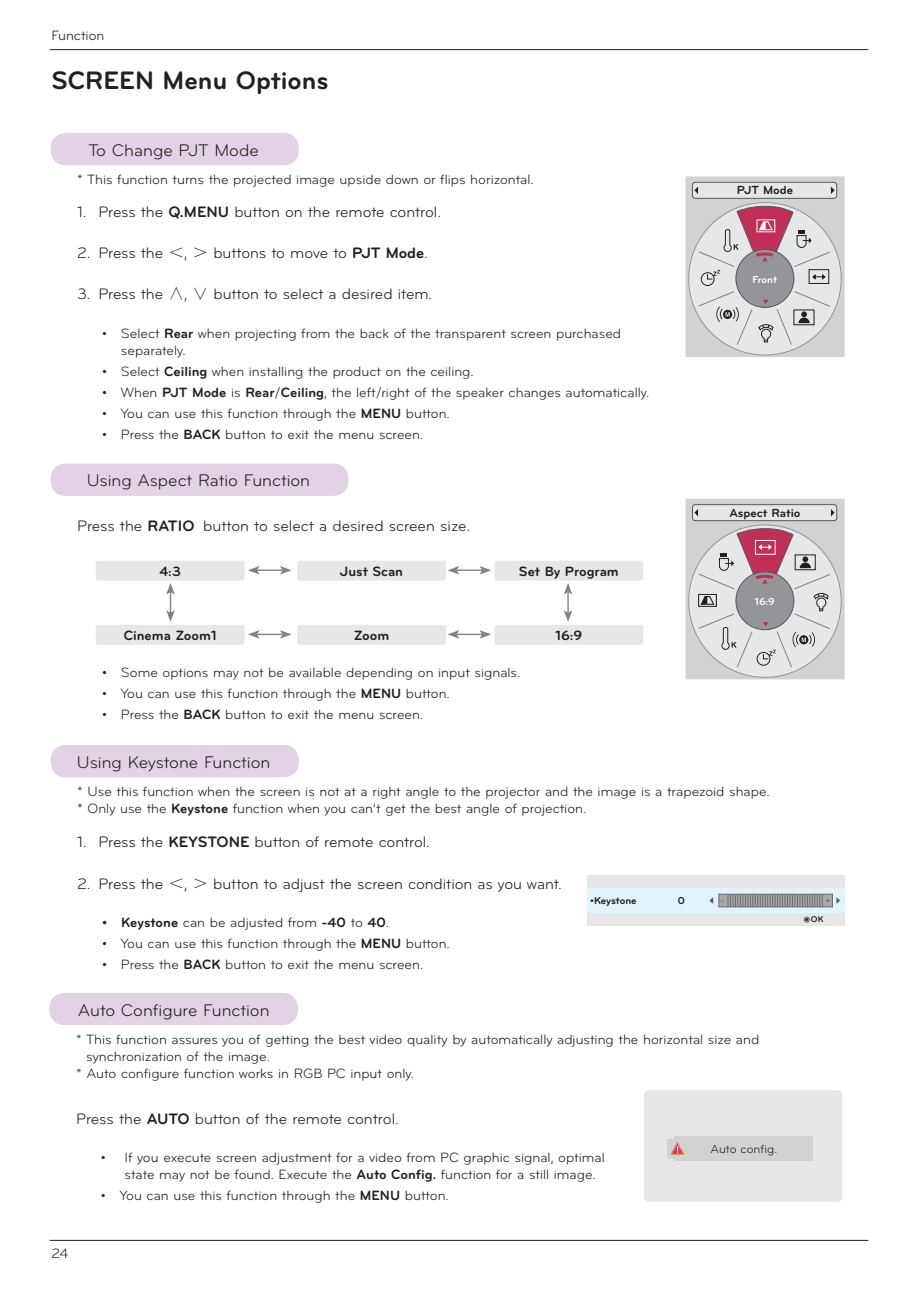
<style>
.page{position:relative;width:918px;height:1290px;background:#fff}
.page>*{position:absolute;margin:0;border:0;box-sizing:border-box;transform-origin:0 0}
.t1{font:700 26.25px "Bryant LG";color:#231f20}
.t2{font:17.5px "Bryant LG";color:#231f20}
.t3{font:15.75px "Bryant LG";letter-spacing:-.005em;color:#231f20}
.t4{font:14px/17.5px "Bryant LG";color:#231f20}
.t5{font:700 14px "Bryant LG";color:#231f20}
.t6{font:700 12.25px "Bryant LG";color:#231f20}
.t7{font:12.25px "Bryant LG";color:#231f20}
.t8{font:700 10.5px "Bryant LG";letter-spacing:-.005em;color:#231f20}
.t9{font:700 10.5px "Bryant LG";letter-spacing:-.005em;color:#fff}
.t10{font:700 8.75px "Bryant LG";color:#231f20}
.t11{font:8.75px "LG Display Eng Kor";color:#57585a}
.t12{font:700 7px "Bryant LG";color:#57585a}
.s1{font-weight:700}
.s2{font-family:"Sim Sun"}
.s3{font-family:"LG Display Eng";font-weight:400}
</style>
<div class="page">
<hr style="left:50px;top:49px;width:818px;height:1px;background:#231f20">
<hr style="left:50px;top:1240px;width:818px;height:1px;background:#231f20">
<div style="left:51px;top:133px;width:248px;height:32px;background:#e3d1e6;border-radius:15px"></div>
<div style="left:51px;top:464px;width:297px;height:32px;background:#e3d1e6;border-radius:15px"></div>
<hr style="left:257px;top:569px;width:26px;height:2px;background:#808285">
<svg style="left:248px;top:566px;width:12px;height:8px"></svg>
<svg style="left:280px;top:566px;width:12px;height:8px"></svg>
<svg style="left:166px;top:583px;width:9px;height:39px"></svg>
<hr style="left:567px;top:592px;width:2px;height:21px;background:#808285">
<svg style="left:564px;top:583px;width:8px;height:12px"></svg>
<svg style="left:564px;top:610px;width:8px;height:12px"></svg>
<div style="left:96px;top:561px;width:148px;height:19px;background:#e6e7e9;border-radius:2px"></div>
<div style="left:297px;top:561px;width:149px;height:19px;background:#e6e7e9;border-radius:2px"></div>
<hr style="left:456px;top:569px;width:26px;height:2px;background:#808285">
<svg style="left:447px;top:566px;width:12px;height:8px"></svg>
<svg style="left:479px;top:566px;width:12px;height:8px"></svg>
<div style="left:494px;top:561px;width:149px;height:19px;background:#e6e7e9;border-radius:2px"></div>
<svg style="left:248px;top:630px;width:44px;height:9px"></svg>
<div style="left:96px;top:625px;width:148px;height:20px;background:#e6e7e9;border-radius:2px"></div>
<div style="left:297px;top:625px;width:149px;height:20px;background:#e6e7e9;border-radius:2px"></div>
<svg style="left:447px;top:630px;width:44px;height:9px"></svg>
<div style="left:494px;top:625px;width:149px;height:20px;background:#e6e7e9;border-radius:2px"></div>
<div style="left:51px;top:745px;width:248px;height:32px;background:#e3d1e6;border-radius:15px"></div>
<div style="left:587px;top:875px;width:257px;height:50px;background:#e6e7e9"></div>
<div style="left:587px;top:888px;width:257px;height:24px;background:#e1f4fc"></div>
<div style="left:718px;top:894px;width:114px;height:13px;background:#a8a9ad;border:1px solid #6c6d70"></div>
<svg style="left:727px;top:894px;width:96px;height:13px"></svg>
<div style="left:685px;top:176px;width:159px;height:181px;background:#d1d2d4"></div>
<div style="left:692px;top:182px;width:144px;height:16px;background:#e6e7e9;border-radius:3px"></div>
<div style="left:692px;top:182px;width:145px;height:17px;border:1px solid #57585a;border-radius:3px"></div>
<svg style="left:831px;top:187px;width:3px;height:7px"></svg>
<svg style="left:694px;top:187px;width:4px;height:7px"></svg>
<div style="left:689px;top:203px;width:152px;height:152px;background:#e6e7e9;border-radius:50%"></div>
<svg style="left:698px;top:205px;width:133px;height:141px"></svg>
<div style="left:685px;top:499px;width:159px;height:180px;background:#d1d2d4"></div>
<div style="left:692px;top:505px;width:144px;height:16px;background:#e6e7e9;border-radius:3px"></div>
<div style="left:692px;top:504px;width:145px;height:17px;border:1px solid #57585a;border-radius:3px"></div>
<svg style="left:831px;top:509px;width:3px;height:7px"></svg>
<svg style="left:694px;top:509px;width:4px;height:7px"></svg>
<div style="left:689px;top:525px;width:152px;height:152px;background:#e6e7e9;border-radius:50%"></div>
<svg style="left:698px;top:528px;width:133px;height:140px"></svg>
<div style="left:50px;top:993px;width:248px;height:32px;background:#e3d1e6;border-radius:15px"></div>
<div style="left:644px;top:1090px;width:198px;height:112px;background:#e6e7e9;border-radius:5px"></div>
<div style="left:674px;top:1136px;width:139px;height:25px;background:#d1d2d4"></div>
<svg style="left:667px;top:1139px;width:18px;height:20px"></svg>
<p class="t4" style="left:51px;top:26px;width:55px">Function</p>
<h1 class="t1" style="left:51px;top:64px;width:279px">SCREEN Menu Options</h1>
<p class="t2" style="left:89px;top:140px;width:172px">To Change PJT Mode</p>
<p class="t4" style="left:77px;top:171px;width:458px">* This function turns the projected image upside down or flips horizontal.</p>
<p class="t3" style="left:77px;top:202px;width:365px">1. Press the <span class="s1">Q.MENU</span> button on the remote control.</p>
<p class="t3" style="left:77px;top:243px;width:352px">2. Press the <span class="s2">＜</span>, <span class="s2">＞</span> buttons to move to <span class="s1">PJT Mode</span>.</p>
<p class="t3" style="left:77px;top:285px;width:356px">3. Press the <span class="s2">∧</span>, <span class="s2">∨</span> button to select a desired item.</p>
<p class="t4" style="left:121px;top:324px;width:502px;text-indent:-19px">• Select <span class="s1">Rear</span> when projecting from the back of the transparent screen purchased separately.</p>
<p class="t4" style="left:102px;top:363px;width:373px">• Select <span class="s1">Ceiling</span> when installing the product on the ceiling.</p>
<p class="t4" style="left:102px;top:384px;width:549px">• When <span class="s1">PJT Mode</span> is <span class="s1">Rear</span>/<span class="s1">Ceiling</span>, the left/right of the speaker changes automatically.</p>
<p class="t4" style="left:102px;top:405px;width:349px">• You can use this function through the <span class="s1">MENU</span> button.</p>
<p class="t4" style="left:102px;top:426px;width:323px">• Press the <span class="s1">BACK</span> button to exit the menu screen.</p>
<p class="t2" style="left:87px;top:470px;width:225px">Using Aspect Ratio Function</p>
<p class="t3" style="left:77px;top:516px;width:394px">Press the <span class="s1">RATIO</span> button to select a desired screen size.</p>
<p class="t5" style="left:159px;top:562px;width:23px">4:3</p>
<p class="t5" style="left:340px;top:562px;width:65px">Just Scan</p>
<p class="t5" style="left:519px;top:562px;width:101px">Set By Program</p>
<p class="t5" style="left:124px;top:627px;width:94px">Cinema Zoom1</p>
<p class="t5" style="left:354px;top:627px;width:37px">Zoom</p>
<p class="t5" style="left:555px;top:627px;width:28px">16:9</p>
<p class="t4" style="left:102px;top:664px;width:420px">• Some options may not be available depending on input signals.</p>
<p class="t4" style="left:102px;top:685px;width:349px">• You can use this function through the <span class="s1">MENU</span> button.</p>
<p class="t4" style="left:102px;top:706px;width:323px">• Press the <span class="s1">BACK</span> button to exit the menu screen.</p>
<p class="t6" style="left:737px;top:183px;width:58px">PJT Mode</p>
<p class="t9" style="left:752px;top:273px;width:26px">Front</p>
<p class="t6" style="left:729px;top:505px;width:73px">Aspect Ratio</p>
<p class="t9" style="left:755px;top:595px;width:21px">16:9</p>
<p class="t2" style="left:77px;top:751px;width:195px">Using Keystone Function</p>
<p class="t4" style="left:77px;top:783px;width:694px;line-height:16.8px">* Use this function when the screen is not at a right angle to the projector and the image is a trapezoid shape. * Only use the <span class="s1">Keystone</span> function when you can’t get the best angle of projection.</p>
<p class="t3" style="left:77px;top:833px;width:354px">1. Press the <span class="s1">KEYSTONE</span> button of remote control.</p>
<p class="t3" style="left:77px;top:874px;width:486px">2. Press the <span class="s2">＜</span>, <span class="s2">＞</span> button to adjust the screen condition as you want.</p>
<p class="t4" style="left:102px;top:913px;width:289px"><span class="s1">• Keystone</span> can be adjusted from <span class="s1">-40</span> to <span class="s1">40</span>.</p>
<p class="t4" style="left:102px;top:934px;width:349px">• You can use this function through the <span class="s1">MENU</span> button.</p>
<p class="t4" style="left:102px;top:955px;width:323px">• Press the <span class="s1">BACK</span> button to exit the menu screen.</p>
<p class="t8" style="left:590px;top:894px;width:48px">•Keystone</p>
<p class="t8" style="left:678px;top:894px;width:9px">0</p>
<p class="t11" style="left:708px;top:894px;width:8px">ꔗ</p>
<p class="t11" style="left:834px;top:894px;width:8px">ꔃ</p>
<p class="t10" style="left:802px;top:913px;width:22px"><span class="s3">ꔉ</span>OK</p>
<p class="t12" style="left:721px;top:896px;width:4px">-</p>
<p class="t12" style="left:825px;top:896px;width:6px">+</p>
<p class="t2" style="left:78px;top:999px;width:193px">Auto Configure Function</p>
<p class="t4" style="left:76px;top:1031px;width:685px">* This function assures you of getting the best video quality by automatically adjusting the horizontal size and</p>
<p class="t4" style="left:86px;top:1048px;width:185px">synchronization of the image.</p>
<p class="t4" style="left:76px;top:1064px;width:339px">* Auto configure function works in RGB PC input only.</p>
<p class="t3" style="left:76px;top:1109px;width:324px">Press the <span class="s1">AUTO</span> button of the remote control.</p>
<p class="t4" style="left:125px;top:1148px;width:482px;text-indent:-24px">• If you execute screen adjustment for a video from PC graphic signal, optimal state may not be found. Execute the <span class="s1">Auto Config.</span> function for a still image.</p>
<p class="t4" style="left:101px;top:1187px;width:349px">• You can use this function through the <span class="s1">MENU</span> button.</p>
<p class="t4" style="left:51px;top:1244px;width:19px">24</p>
<p class="t7" style="left:710px;top:1142px;width:68px">Auto config.</p>
</div>
